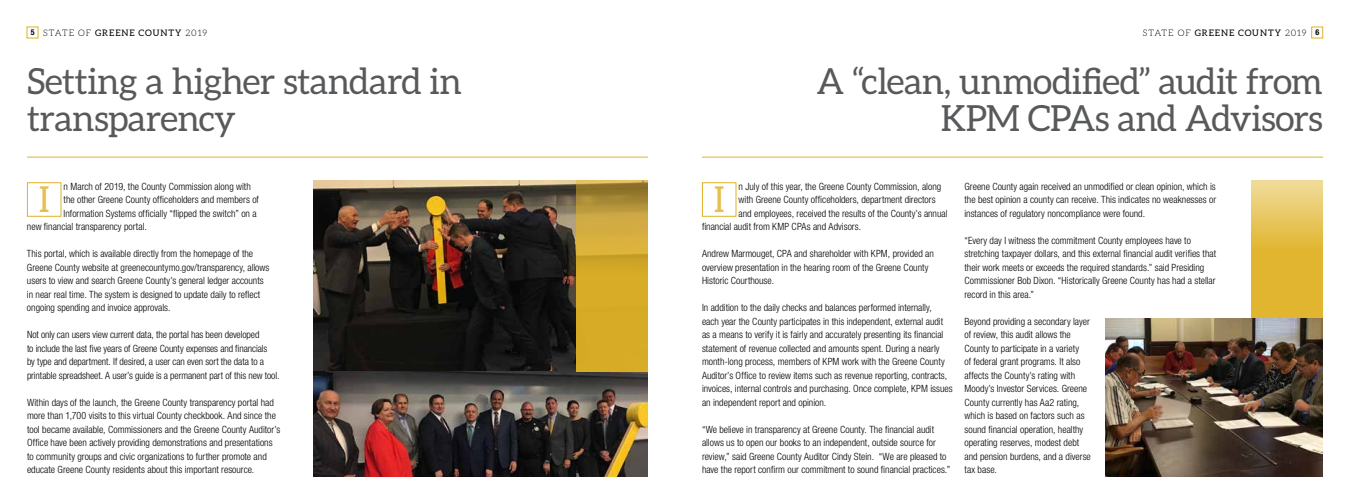
<style>
.page{position:relative;width:1350px;height:504px;background:#fff}
.page>*{position:absolute;margin:0;border:0;box-sizing:border-box;transform-origin:0 0}
.t1{font:36px/37.2px "Aleo";letter-spacing:-.015em;color:#58595b}
.t2{font:35.8px "Aleo";color:#e6be52}
.t3{font:300 condensed 10px/13.5px "Helvetica Neue LT Std";color:#000}
.t4{font:9px "Aleo";letter-spacing:.105em;color:#000}
.s1{font-family:"Helvetica Neue LT Std";font-weight:700;font-stretch:condensed;font-size:8px}
.s2{font-weight:300}
</style>
<div class="page">
<div style="left:1311px;top:27px;width:12px;height:11px;border:1px solid #e0b225"></div>
<div style="left:27px;top:182px;width:34px;height:35px;border:1px solid #e0b225"></div>
<div style="left:702px;top:182px;width:34px;height:35px;border:1px solid #e0b225"></div>
<img style="left:313px;top:180px;width:335px;height:297px">
<svg style="left:576px;top:180px;width:72px;height:191px;background:#cda52e"></svg>
<svg style="left:1251px;top:180px;width:72px;height:138px;background:#e4be4b"></svg>
<img style="left:1106px;top:318px;width:217px;height:159px">
<hr style="left:27px;top:157px;width:621px;height:1px;background:#e0b225">
<hr style="left:702px;top:157px;width:621px;height:1px;background:#e0b225">
<p class="t4" style="left:31px;top:28px;width:178px"><span class="s1">5</span> <span class="s2">STATE OF</span> GREENE COUNTY <span class="s2">2019</span></p>
<p class="t4" style="left:1143px;top:28px;width:178px"><span class="s2">STATE OF</span> GREENE COUNTY <span class="s2">2019</span> <span class="s1">6</span></p>
<h1 class="t1" style="left:27px;top:62px;width:436px">Setting a higher standard in transparency</h1>
<h1 class="t1" style="left:817px;top:62px;width:508px;text-align:right">A “clean, unmodified” audit from<br>KPM CPAs and Advisors</h1>
<p class="t3" style="left:64px;top:179px;width:189px">n March of 2019, the County Commission along with</p>
<p class="t3" style="left:64px;top:193px;width:197px">the other Greene County officeholders and members of</p>
<p class="t3" style="left:64px;top:206px;width:195px">Information Systems officially “flipped the switch” on a</p>
<p class="t3" style="left:27px;top:220px;width:121px">new financial transparency portal.</p>
<p class="t3" style="left:27px;top:247px;width:244px">This portal, which is available directly from the homepage of the Greene County website at greenecountymo.gov/transparency, allows users to view and search Greene County’s general ledger accounts in near real time. The system is designed to update daily to reflect ongoing spending and invoice approvals.</p>
<p class="t3" style="left:27px;top:328px;width:254px">Not only can users view current data, the portal has been developed<br>to include the last five years of Greene County expenses and financials<br>by type and department. If desired, a user can even sort the data to a printable spreadsheet. A user’s guide is a permanent part of this new tool.</p>
<p class="t3" style="left:27px;top:395px;width:255px">Within days of the launch, the Greene County transparency portal had more than 1,700 visits to this virtual County checkbook. And since the tool became available, Commissioners and the Greene County Auditor’s Office have been actively providing demonstrations and presentations to community groups and civic organizations to further promote and educate Greene County residents about this important resource.</p>
<p class="t3" style="left:739px;top:179px;width:204px">n July of this year, the Greene County Commission, along</p>
<p class="t3" style="left:739px;top:193px;width:198px">with Greene County officeholders, department directors</p>
<p class="t3" style="left:739px;top:206px;width:210px">and employees, received the results of the County’s annual</p>
<p class="t3" style="left:702px;top:220px;width:161px">financial audit from KMP CPAs and Advisors.</p>
<p class="t3" style="left:702px;top:247px;width:233px">Andrew Marmouget, CPA and shareholder with KPM, provided an overview presentation in the hearing room of the Greene County<br>Historic Courthouse.</p>
<p class="t3" style="left:702px;top:301px;width:252px">In addition to the daily checks and balances performed internally,<br>each year the County participates in this independent, external audit as a means to verify it is fairly and accurately presenting its financial statement of revenue collected and amounts spent. During a nearly month-long process, members of KPM work with the Greene County Auditor’s Office to review items such as revenue reporting, contracts, invoices, internal controls and purchasing. Once complete, KPM issues an independent report and opinion.</p>
<p class="t3" style="left:702px;top:422px;width:250px">“We believe in transparency at Greene County. The financial audit allows us to open our books to an independent, outside source for review,” said Greene County Auditor Cindy Stein. “We are pleased to have the report confirm our commitment to sound financial practices.”</p>
<h2 class="t2" style="left:39px;top:179px;width:12px">I</h2>
<h2 class="t2" style="left:714px;top:179px;width:12px">I</h2>
<p class="t3" style="left:964px;top:179px;width:253px;text-align:justify">Greene County again received an unmodified or clean opinion, which is the best opinion a county can receive. This indicates no weaknesses or instances of regulatory noncompliance were found.</p>
<p class="t3" style="left:964px;top:233px;width:253px">“Every day I witness the commitment County employees have to stretching taxpayer dollars, and this external financial audit verifies that their work meets or exceeds the required standards.” said Presiding Commissioner Bob Dixon. “Historically Greene County has had a stellar record in this area.”</p>
<p class="t3" style="left:964px;top:314px;width:128px">Beyond providing a secondary layer of review, this audit allows the<br>County to participate in a variety<br>of federal grant programs. It also affects the County’s rating with<br>Moody’s Investor Services. Greene<br>County currently has Aa2 rating, which is based on factors such as sound financial operation, healthy operating reserves, modest debt and pension burdens, and a diverse tax base.</p>
</div>
